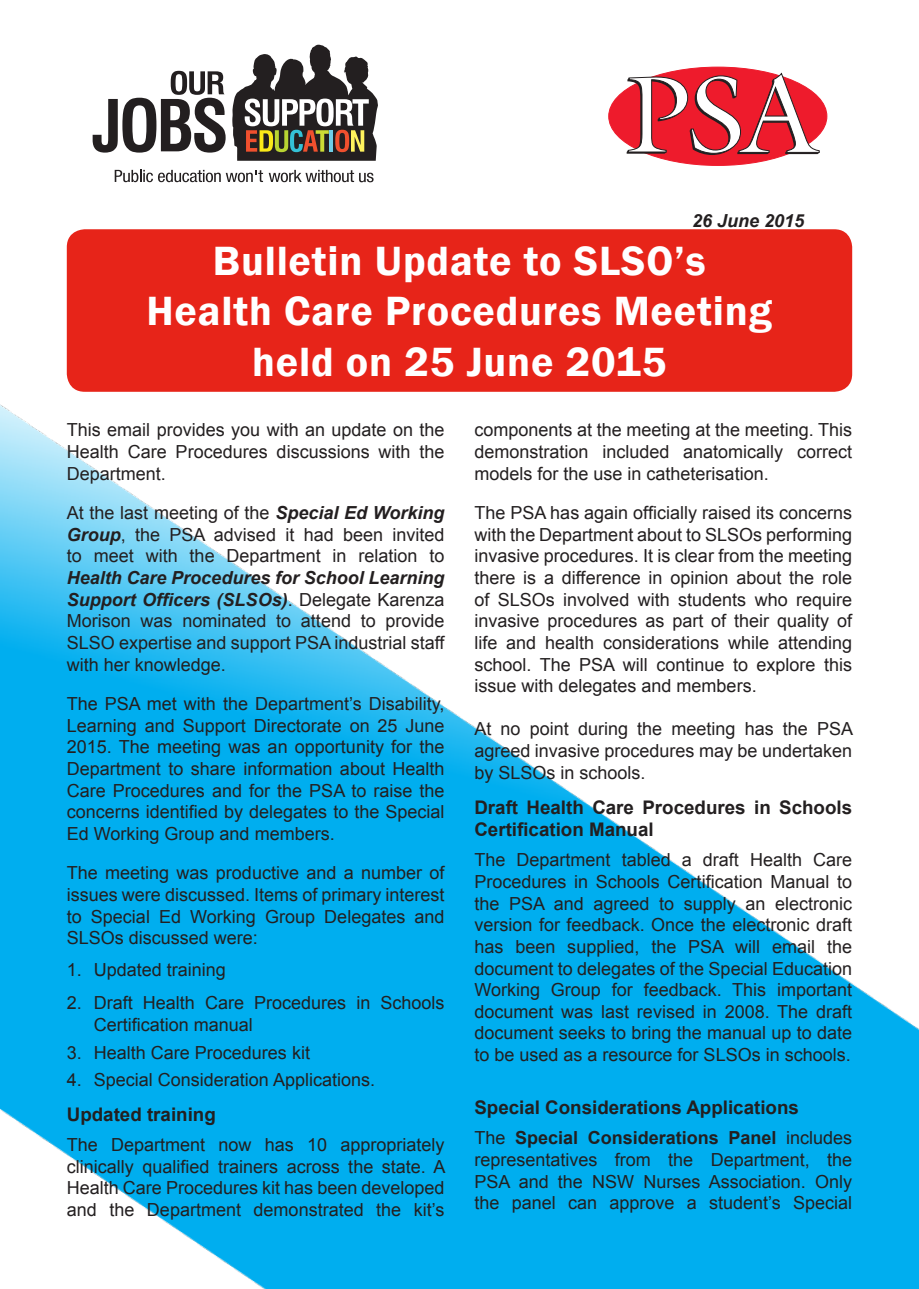
<style>
.page{position:relative;width:919px;height:1289px;background:#fff}
.page>*{position:absolute;margin:0;border:0;box-sizing:border-box;transform-origin:0 0}
.t1{font:600 42px "Franklin Gothic";letter-spacing:.02em;color:#fff}
.Sub_Heading{font:700 18.75px/22.5px "Arial";color:#231f20}
.Body_text{font:18px/21.6px "Arial";color:#231f20;text-align:justify}
.Body_text-2{font:italic 700 18px "Arial";color:#231f20}
.s1{font-weight:700;font-style:italic}
.s2{font-weight:700}
</style>
<div class="page">
<img style="left:0;top:328px;width:918px;height:960px">
<div style="left:67px;top:229px;width:785px;height:163px;background:#e72419;border-radius:18px"></div>
<div style="left:608px;top:67px;width:218px;height:98px;background:#ee1b2c;border-radius:50%"></div>
<svg style="left:626px;top:72px;width:193px;height:83px"></svg>
<svg style="left:232px;top:45px;width:146px;height:116px"></svg>
<svg style="left:93px;top:71px;width:132px;height:82px"></svg>
<svg style="left:115px;top:170px;width:148px;height:12px"></svg>
<svg style="left:269px;top:170px;width:104px;height:12px"></svg>
<p class="Body_text-2" style="left:692px;top:208px;width:114px">26 June 2015</p>
<p class="t1" style="left:213px;top:235px;width:494px">Bulletin Update to SLSO’s</p>
<p class="t1" style="left:146px;top:285px;width:627px">Health Care Procedures Meeting</p>
<p class="t1" style="left:252px;top:336px;width:416px">held on 25 June 2015</p>
<p class="Body_text" style="left:67px;top:419px;width:379px">This email provides you with an update on the Health Care Procedures discussions with the Department.</p>
<p class="Body_text" style="left:67px;top:502px;width:379px">At the last meeting of the <span class="s1">Special Ed Working Group</span>, the PSA advised it had been invited to meet with the Department in relation to <span class="s1">Health Care Procedures for School Learning Support Officers (SLSOs)</span>. Delegate Karenza Morison was nominated to attend to provide SLSO expertise and support PSA industrial staff with her knowledge.</p>
<p class="Body_text" style="left:67px;top:693px;width:379px">The PSA met with the Department’s Disability, Learning and Support Directorate on 25 June 2015. The meeting was an opportunity for the Department to share information about Health Care Procedures and for the PSA to raise the concerns identified by delegates to the Special Ed Working Group and members.</p>
<p class="Body_text" style="left:67px;top:862px;width:379px">The meeting was productive and a number of issues were discussed. Items of primary interest to Special Ed Working Group Delegates and SLSOs discussed were:</p>
<p class="Body_text" style="left:67px;top:958px;width:161px">1. Updated training</p>
<p class="Body_text" style="left:94px;top:992px;width:352px;text-indent:-27px">2. Draft Health Care Procedures in Schools<br>Certification manual</p>
<p class="Body_text" style="left:67px;top:1041px;width:245px">3. Health Care Procedures kit</p>
<p class="Body_text" style="left:67px;top:1068px;width:310px">4. Special Consideration Applications.</p>
<p class="Sub_Heading" style="left:67px;top:1103px;width:150px">Updated training</p>
<p class="Body_text" style="left:67px;top:1134px;width:380px">The Department now has 10 appropriately clinically qualified trainers across the state. A Health Care Procedures kit has been developed and the Department demonstrated the kit’s</p>
<p class="Body_text" style="left:474px;top:419px;width:379px">components at the meeting at the meeting. This demonstration included anatomically correct models for the use in catheterisation.</p>
<p class="Body_text" style="left:474px;top:502px;width:379px">The PSA has again officially raised its concerns with the Department about to SLSOs performing invasive procedures. It is clear from the meeting there is a difference in opinion about the role of SLSOs involved with students who require invasive procedures as part of their quality of life and health considerations while attending school. The PSA will continue to explore this issue with delegates and members.</p>
<p class="Body_text" style="left:474px;top:718px;width:380px">At no point during the meeting has the PSA agreed invasive procedures may be undertaken by SLSOs in schools.</p>
<p class="Sub_Heading" style="left:474px;top:796px;width:379px">Draft Health Care Procedures in Schools<br>Certification Manual</p>
<p class="Body_text" style="left:474px;top:849px;width:379px">The Department tabled a draft Health Care Procedures in Schools Certification Manual to the PSA and agreed to supply an electronic version for feedback. Once the electronic draft has been supplied, the PSA will email the document to delegates of the Special Education Working Group for feedback. This important document was last revised in 2008. The draft document seeks to bring the manual up to date to be used as a resource for SLSOs in schools.</p>
<p class="Sub_Heading" style="left:474px;top:1096px;width:326px">Special Considerations Applications</p>
<p class="Body_text" style="left:474px;top:1127px;width:379px">The <span class="s2">Special Considerations Panel</span> includes representatives from the Department, the PSA and the NSW Nurses Association. Only the panel can approve a student’s Special</p>
</div>
